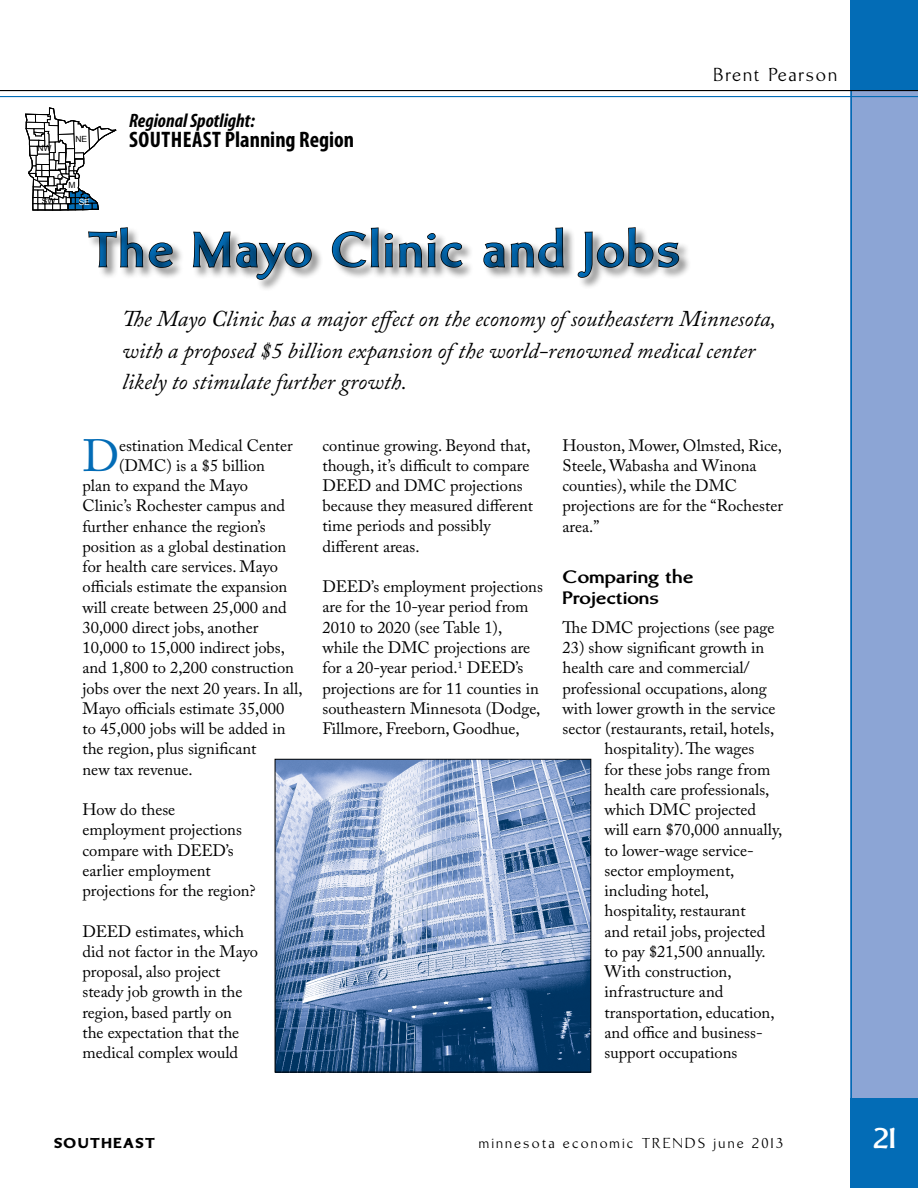
<style>
.page{position:relative;width:918px;height:1188px;background:#fff}
.page>*{position:absolute;margin:0;border:0;box-sizing:border-box;transform-origin:0 0}
.Head_story{font:700 51px "Brinar";letter-spacing:.05em;color:#036cb6}
.Body{font:45px "Adobe Caslon Pro";color:#036cb6}
.t1{font:700 30px "Brinar";color:#fff}
.Head_story_sub{font:italic 22.5px/31.5px "Adobe Caslon Pro";color:#000}
.Body-2{font:700 condensed 22.5px "Myriad Pro";color:#000}
.Body-3{font:italic 700 condensed 19.5px "Myriad Pro";color:#000}
.Author_s_name_RIGHT{font:19.5px "Brinar";letter-spacing:.095em;color:#000}
.Body_subhead{font:700 18.9px/20.2px "Brinar";color:#000;scale:1.11 1}
.Body-4{font:16.5px/20.2px "Adobe Caslon Pro";color:#000}
.t2{font:15px "Brinar";letter-spacing:.15em;color:#000}
.t3{font:900 15px "Brinar";letter-spacing:.1em;color:#000}
.t4{font:8.55px "Arial";color:#000}
.t5{font:8.55px "Arial";color:#fff}
</style>
<div class="page">
<div style="left:850px;top:90px;width:68px;height:1008px;background:#8ca5d5"></div>
<div style="left:850px;top:1098px;width:68px;height:90px;background:#036cb6"></div>
<div style="left:850px;top:0;width:68px;height:90px;background:#036cb6"></div>
<hr style="left:850px;top:0;width:2px;height:1188px;background:#036cb6">
<hr style="left:0;top:96px;width:918px;height:1px;background:#036cb6">
<hr style="left:0;top:90px;width:918px;height:1px;background:#000">
<svg style="left:26px;top:91px;width:92px;height:120px"></svg>
<img style="left:277px;top:761px;width:312px;height:309px">
<div style="left:275px;top:759px;width:316px;height:313px;border:1px solid #000"></div>
<div style="left:87px;top:227px;width:605px;height:66px;background:#000;opacity:.45"></div>
<p class="t4" style="left:37px;top:143px;width:15px">NW</p>
<p class="t4" style="left:76px;top:133px;width:13px">NE</p>
<p class="t4" style="left:57px;top:171px;width:8px">C</p>
<p class="t4" style="left:68px;top:179px;width:9px">M</p>
<p class="t4" style="left:42px;top:195px;width:15px">SW</p>
<p class="t5" style="left:79px;top:197px;width:13px">SE</p>
<h3 class="Body-3" style="left:129px;top:108px;width:127px">Regional Spotlight:</h3>
<h3 class="Body-2" style="left:129px;top:126px;width:227px">SOUTHEAST Planning Region</h3>
<h1 class="Head_story" style="left:88px;top:222px;width:592px">The Mayo Clinic and Jobs</h1>
<h2 class="Author_s_name_RIGHT" style="left:713px;top:64px;width:125px">Brent Pearson</h2>
<h2 class="Head_story_sub" style="left:122px;top:303px;width:655px">The Mayo Clinic has a major effect on the economy of southeastern Minnesota, with a proposed $5 billion expansion of the world-renowned medical center likely to stimulate further growth.</h2>
<h3 class="Body" style="left:82px;top:429px;width:38px">D</h3>
<h3 class="Body-4" style="left:119px;top:435px;width:175px">estination Medical Center</h3>
<h3 class="Body-4" style="left:119px;top:455px;width:147px">(DMC) is a $5 billion</h3>
<h3 class="Body-4" style="left:83px;top:475px;width:167px">plan to expand the Mayo</h3>
<h3 class="Body-4" style="left:83px;top:496px;width:204px">Clinic’s Rochester campus and</h3>
<h3 class="Body-4" style="left:83px;top:516px;width:185px">further enhance the region’s</h3>
<h3 class="Body-4" style="left:83px;top:536px;width:205px">position as a global destination</h3>
<h3 class="Body-4" style="left:83px;top:556px;width:197px">for health care services. Mayo</h3>
<h3 class="Body-4" style="left:83px;top:577px;width:206px">officials estimate the expansion</h3>
<h3 class="Body-4" style="left:83px;top:597px;width:206px">will create between 25,000 and</h3>
<h3 class="Body-4" style="left:83px;top:617px;width:177px">30,000 direct jobs, another</h3>
<h3 class="Body-4" style="left:83px;top:637px;width:204px">10,000 to 15,000 indirect jobs,</h3>
<h3 class="Body-4" style="left:83px;top:657px;width:213px">and 1,800 to 2,200 construction</h3>
<h3 class="Body-4" style="left:83px;top:678px;width:222px">jobs over the next 20 years. In all,</h3>
<h3 class="Body-4" style="left:83px;top:698px;width:203px">Mayo officials estimate 35,000</h3>
<h3 class="Body-4" style="left:83px;top:718px;width:205px">to 45,000 jobs will be added in</h3>
<h3 class="Body-4" style="left:83px;top:738px;width:176px">the region, plus significant</h3>
<h3 class="Body-4" style="left:83px;top:759px;width:112px">new tax revenue.</h3>
<h3 class="Body-4" style="left:83px;top:799px;width:175px">How do these employment projections compare with DEED’s earlier employment projections for the region?</h3>
<h3 class="Body-4" style="left:83px;top:921px;width:177px">DEED estimates, which did not factor in the Mayo proposal, also project steady job growth in the region, based partly on<br>the expectation that the medical complex would</h3>
<h3 class="Body-4" style="left:322px;top:435px;width:212px">continue growing. Beyond that, though, it’s difficult to compare<br>DEED and DMC projections because they measured different time periods and possibly different areas.</h3>
<h3 class="Body-4" style="left:322px;top:576px;width:222px">DEED’s employment projections are for the 10-year period from<br>2010 to 2020 (see Table 1),<br>while the DMC projections are for a 20-year period.<sup>1</sup> DEED’s projections are for 11 counties in southeastern Minnesota (Dodge,<br>Fillmore, Freeborn, Goodhue,</h3>
<h3 class="Body-4" style="left:562px;top:435px;width:222px">Houston, Mower, Olmsted, Rice,<br>Steele, Wabasha and Winona counties), while the DMC projections are for the “Rochester area.”</h3>
<h2 class="Body_subhead" style="left:562px;top:567px;width:120px">Comparing the<br>Projections</h2>
<h3 class="Body-4" style="left:562px;top:617px;width:213px">The DMC projections (see page</h3>
<h3 class="Body-4" style="left:562px;top:637px;width:203px">23) show significant growth in</h3>
<h3 class="Body-4" style="left:562px;top:658px;width:189px">health care and commercial/</h3>
<h3 class="Body-4" style="left:562px;top:678px;width:206px">professional occupations, along</h3>
<h3 class="Body-4" style="left:562px;top:698px;width:215px">with lower growth in the service</h3>
<h3 class="Body-4" style="left:562px;top:718px;width:213px">sector (restaurants, retail, hotels,</h3>
<h3 class="Body-4" style="left:605px;top:739px;width:151px">hospitality). The wages</h3>
<h3 class="Body-4" style="left:605px;top:759px;width:167px">for these jobs range from</h3>
<h3 class="Body-4" style="left:605px;top:779px;width:166px">health care professionals,</h3>
<h3 class="Body-4" style="left:605px;top:799px;width:153px">which DMC projected</h3>
<h3 class="Body-4" style="left:605px;top:819px;width:179px">will earn $70,000 annually,</h3>
<h3 class="Body-4" style="left:605px;top:840px;width:151px">to lower-wage service-</h3>
<h3 class="Body-4" style="left:605px;top:860px;width:131px">sector employment,</h3>
<h3 class="Body-4" style="left:605px;top:880px;width:106px">including hotel,</h3>
<h3 class="Body-4" style="left:605px;top:900px;width:143px">hospitality, restaurant</h3>
<h3 class="Body-4" style="left:605px;top:921px;width:162px">and retail jobs, projected</h3>
<h3 class="Body-4" style="left:605px;top:941px;width:163px">to pay $21,500 annually.</h3>
<h3 class="Body-4" style="left:605px;top:961px;width:129px">With construction,</h3>
<h3 class="Body-4" style="left:605px;top:981px;width:120px">infrastructure and</h3>
<h3 class="Body-4" style="left:605px;top:1002px;width:172px">transportation, education,</h3>
<h3 class="Body-4" style="left:605px;top:1022px;width:160px">and office and business-</h3>
<h3 class="Body-4" style="left:605px;top:1042px;width:134px">support occupations</h3>
<p class="t3" style="left:54px;top:1134px;width:103px">SOUTHEAST</p>
<p class="t2" style="left:479px;top:1134px;width:306px">minnesota economic TRENDS june 2013</p>
<h3 class="t1" style="left:873px;top:1121px;width:25px">21</h3>
</div>
